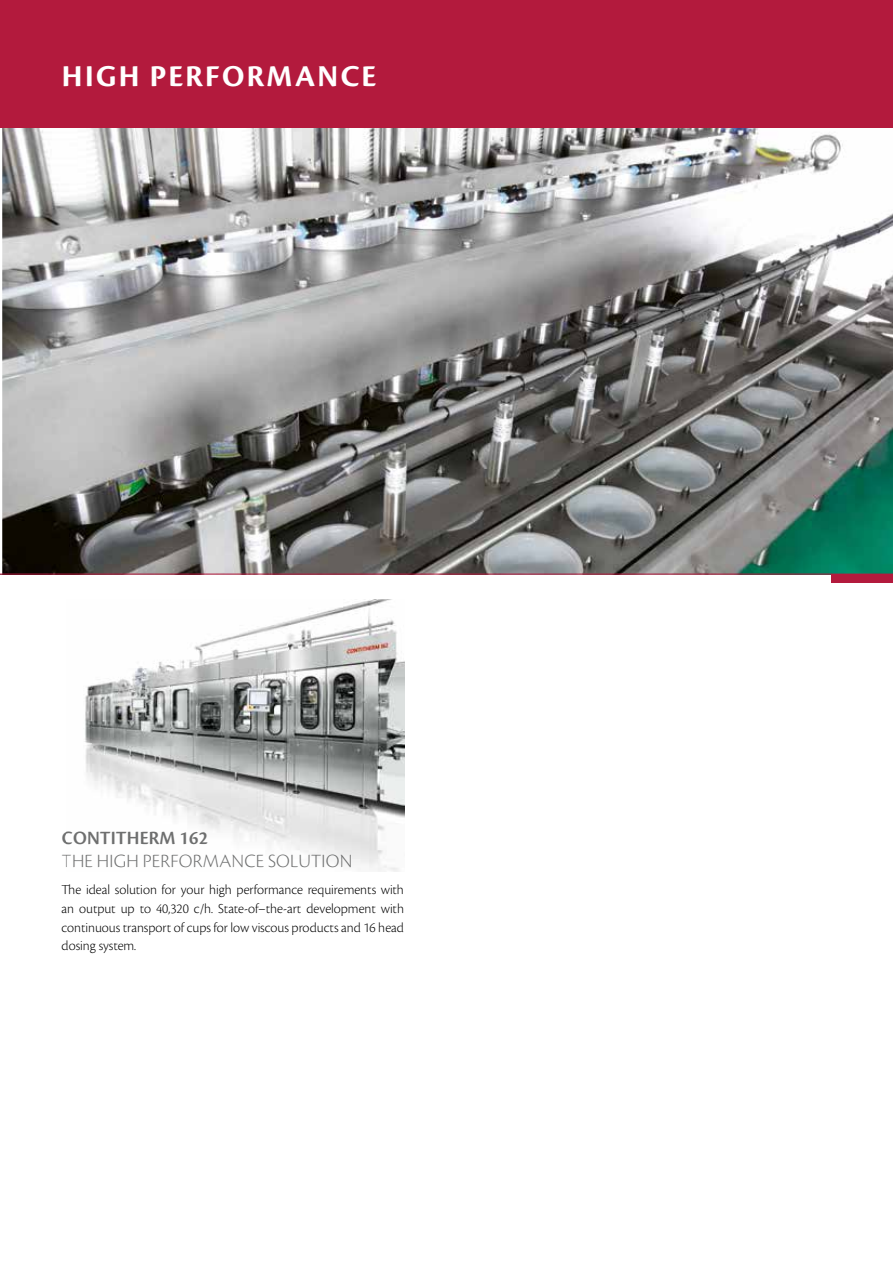
<style>
.page{position:relative;width:893px;height:1263px;background:#fff}
.page>*{position:absolute;margin:0;border:0;box-sizing:border-box;transform-origin:0 0}
.t1{font:31.5px "Cronos Pro Bold Subh";letter-spacing:.08em;color:#fff}
.t2{font:19.5px "Cronos Pro Lt Subh";letter-spacing:.015em;color:#6f7070}
.t3{font:19.5px "Cronos Pro Semibold Subh";letter-spacing:.005em;color:#6f7070}
.t4{font:14.25px/18.8px "Cronos Pro Lt Subh";color:#000;text-align:justify}
</style>
<div class="page">
<img style="left:2px;top:128px;width:891px;height:446px">
<hr style="left:0;top:574px;width:893px;height:1px;background:#b31a3d">
<div style="left:831px;top:574px;width:62px;height:9px;background:#b31a3d"></div>
<img style="left:84px;top:600px;width:320px;height:271px">
<div style="left:0;top:0;width:893px;height:128px;background:#b31a3d"></div>
<h1 class="t1" style="left:62px;top:58px;width:316px">HIGH PERFORMANCE</h1>
<h2 class="t3" style="left:62px;top:827px;width:148px">CONTITHERM 162</h2>
<h2 class="t2" style="left:62px;top:850px;width:292px">THE HIGH PERFORMANCE SOLUTION</h2>
<p class="t4" style="left:62px;top:880px;width:344px">The ideal solution for your high performance requirements with an output up to 40,320 c/h. State-of–the-art development with continuous transport of cups for low viscous products and 16 head dosing system.</p>
</div>
